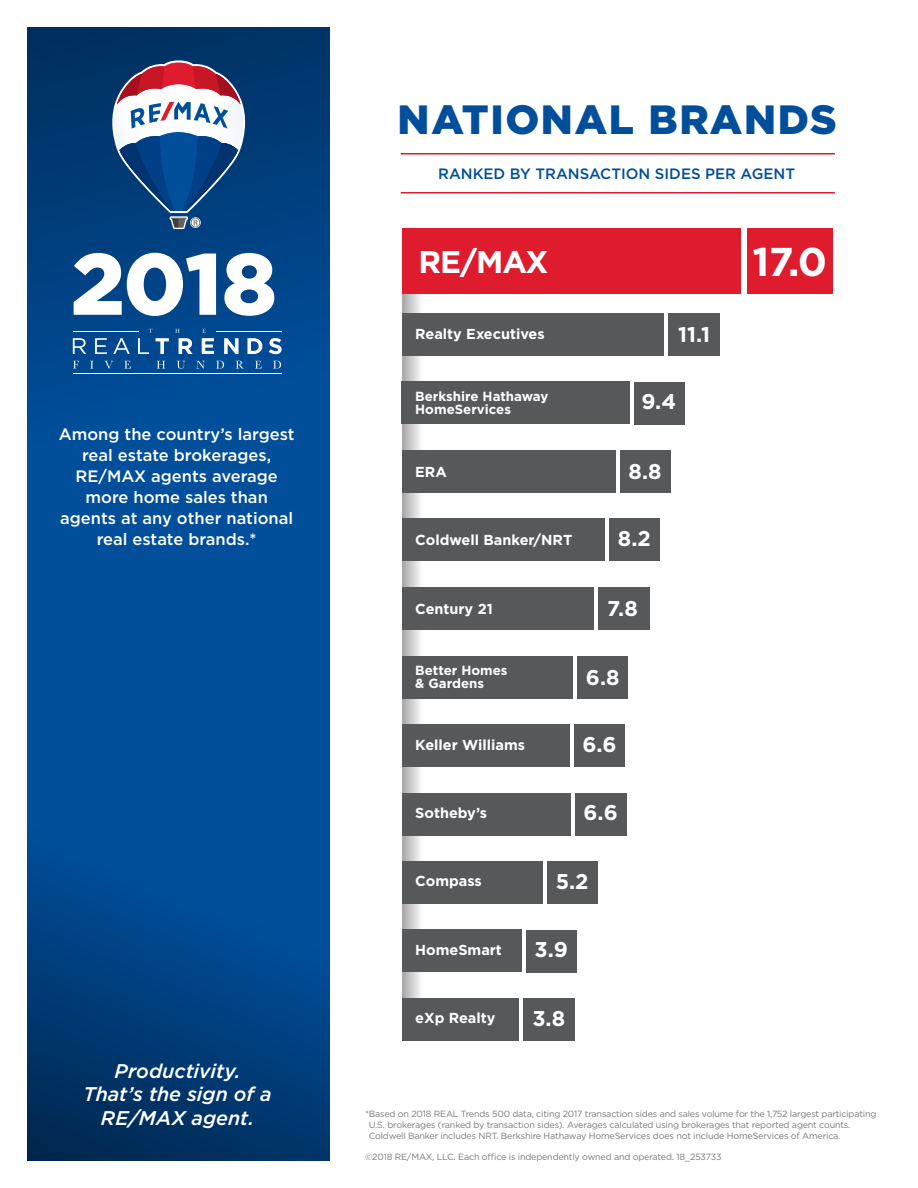
<style>
.page{position:relative;width:918px;height:1188px;background:#fff}
.page>*{position:absolute;margin:0;border:0;box-sizing:border-box;transform-origin:0 0}
.t1{font:900 86.85px "Gotham";color:#fff}
.t2{font:900 40.8px "Gotham";letter-spacing:.04em;color:#014e9b}
.t3{font:700 40.2px "Gotham";color:#fff}
.t4{font:700 31.35px "Gotham";color:#fff}
.t5{font:700 21.3px "Gotham";color:#fff}
.t6{font:italic 500 19.8px/23.5px "Gotham";color:#fff;text-align:center}
.t7{font:500 16.5px/21px "Gotham";color:#fff;text-align:center}
.t8{font:500 15px "Gotham";color:#014e9b}
.t9{font:700 14.4px "Gotham";color:#fff}
.t10{font:700 13.2px/13.2px "Gotham";color:#fff}
.t11{font:9px/10.8px "Gotham";letter-spacing:-.02em;color:#787a7d}
</style>
<div class="page">
<svg style="left:402px;top:294px;width:23px;height:704px"></svg>
<hr style="left:401px;top:192px;width:434px;height:2px;background:#df1c2d">
<hr style="left:401px;top:153px;width:434px;height:1px;background:#df1c2d">
<div style="left:402px;top:228px;width:431px;height:66px;background:#df1c2d"></div>
<div style="left:608px;top:519px;width:52px;height:42px;background:#57585a"></div>
<div style="left:402px;top:519px;width:204px;height:42px;background:#57585a"></div>
<hr style="left:605px;top:515px;width:3px;height:49px;background:#fff">
<div style="left:633px;top:382px;width:52px;height:42px;background:#57585a"></div>
<div style="left:402px;top:382px;width:230px;height:42px;background:#57585a"></div>
<hr style="left:630px;top:378px;width:3px;height:49px;background:#fff">
<div style="left:667px;top:314px;width:53px;height:42px;background:#57585a"></div>
<div style="left:402px;top:314px;width:263px;height:42px;background:#57585a"></div>
<hr style="left:664px;top:309px;width:4px;height:50px;background:#fff">
<div style="left:742px;top:220px;width:5px;height:83px;background:#fff"></div>
<div style="left:597px;top:588px;width:52px;height:42px;background:#57585a"></div>
<div style="left:402px;top:588px;width:195px;height:42px;background:#57585a"></div>
<hr style="left:595px;top:583px;width:3px;height:50px;background:#fff">
<div style="left:618px;top:451px;width:53px;height:42px;background:#57585a"></div>
<div style="left:402px;top:451px;width:216px;height:42px;background:#57585a"></div>
<hr style="left:616px;top:446px;width:3px;height:50px;background:#fff">
<div style="left:576px;top:656px;width:52px;height:42px;background:#57585a"></div>
<div style="left:402px;top:656px;width:173px;height:42px;background:#57585a"></div>
<hr style="left:574px;top:651px;width:3px;height:50px;background:#fff">
<div style="left:573px;top:725px;width:52px;height:42px;background:#57585a"></div>
<div style="left:402px;top:725px;width:170px;height:42px;background:#57585a"></div>
<hr style="left:571px;top:720px;width:3px;height:50px;background:#fff">
<div style="left:574px;top:793px;width:52px;height:42px;background:#57585a"></div>
<div style="left:402px;top:793px;width:172px;height:42px;background:#57585a"></div>
<hr style="left:572px;top:788px;width:3px;height:50px;background:#fff">
<div style="left:545px;top:861px;width:53px;height:43px;background:#57585a"></div>
<div style="left:402px;top:861px;width:143px;height:43px;background:#57585a"></div>
<hr style="left:543px;top:857px;width:3px;height:49px;background:#fff">
<div style="left:524px;top:930px;width:53px;height:42px;background:#57585a"></div>
<div style="left:402px;top:930px;width:122px;height:42px;background:#57585a"></div>
<hr style="left:522px;top:925px;width:3px;height:50px;background:#fff">
<div style="left:522px;top:998px;width:52px;height:43px;background:#57585a"></div>
<div style="left:402px;top:998px;width:122px;height:42px;background:#57585a"></div>
<hr style="left:520px;top:994px;width:3px;height:49px;background:#fff">
<div style="left:27px;top:27px;width:302px;height:1134px;background:#014e9b"></div>
<div style="left:27px;top:27px;width:302px;height:467px;background:linear-gradient(to bottom,#003163,#0454a4)"></div>
<svg style="left:27px;top:865px;width:302px;height:296px"></svg>
<svg style="left:112px;top:60px;width:134px;height:169px;background:#586d98"></svg>
<svg style="left:73px;top:338px;width:13px;height:16px"></svg>
<svg style="left:95px;top:338px;width:12px;height:16px"></svg>
<svg style="left:113px;top:338px;width:17px;height:16px"></svg>
<svg style="left:224px;top:338px;width:15px;height:16px"></svg>
<svg style="left:247px;top:338px;width:15px;height:16px"></svg>
<svg style="left:269px;top:338px;width:13px;height:16px"></svg>
<svg style="left:73px;top:361px;width:6px;height:7px"></svg>
<svg style="left:90px;top:361px;width:4px;height:7px"></svg>
<svg style="left:105px;top:361px;width:8px;height:8px"></svg>
<svg style="left:124px;top:361px;width:7px;height:7px"></svg>
<svg style="left:157px;top:361px;width:8px;height:7px"></svg>
<svg style="left:177px;top:361px;width:8px;height:8px"></svg>
<svg style="left:196px;top:361px;width:9px;height:8px"></svg>
<svg style="left:216px;top:361px;width:8px;height:7px"></svg>
<svg style="left:236px;top:361px;width:8px;height:7px"></svg>
<svg style="left:255px;top:361px;width:7px;height:7px"></svg>
<svg style="left:273px;top:361px;width:8px;height:7px"></svg>
<svg style="left:138px;top:329px;width:31px;height:25px"></svg>
<svg style="left:175px;top:329px;width:18px;height:25px"></svg>
<svg style="left:202px;top:329px;width:12px;height:25px"></svg>
<h1 class="t1" style="left:71px;top:224px;width:207px">2018</h1>
<h3 class="t7" style="left:59px;top:423px;width:237px">Among the country’s largest real estate brokerages,<br>RE/MAX agents average more home sales than agents at any other national real estate brands.*</h3>
<h3 class="t6" style="left:84px;top:1059px;width:190px">Productivity.<br>That’s the sign of a<br>RE/MAX agent.</h3>
<h2 class="t2" style="left:398px;top:92px;width:441px">NATIONAL BRANDS</h2>
<h3 class="t8" style="left:438px;top:164px;width:359px">RANKED BY TRANSACTION SIDES PER AGENT</h3>
<h3 class="t4" style="left:419px;top:241px;width:132px">RE/MAX</h3>
<h3 class="t3" style="left:753px;top:235px;width:76px">17.0</h3>
<h3 class="t9" style="left:415px;top:325px;width:131px">Realty Executives</h3>
<h3 class="t5" style="left:678px;top:320px;width:34px">11.1</h3>
<h3 class="t10" style="left:415px;top:390px;width:135px">Berkshire Hathaway<br>HomeServices</h3>
<h3 class="t5" style="left:641px;top:388px;width:36px">9.4</h3>
<h3 class="t9" style="left:415px;top:462px;width:33px">ERA</h3>
<h3 class="t5" style="left:629px;top:457px;width:34px">8.8</h3>
<h3 class="t9" style="left:415px;top:530px;width:159px">Coldwell Banker/NRT</h3>
<h3 class="t5" style="left:618px;top:524px;width:34px">8.2</h3>
<h3 class="t9" style="left:415px;top:599px;width:79px">Century 21</h3>
<h3 class="t5" style="left:607px;top:595px;width:32px">7.8</h3>
<h3 class="t10" style="left:415px;top:664px;width:94px">Better Homes &amp; Gardens</h3>
<h3 class="t5" style="left:586px;top:663px;width:35px">6.8</h3>
<h3 class="t9" style="left:415px;top:735px;width:111px">Keller Williams</h3>
<h3 class="t5" style="left:582px;top:730px;width:36px">6.6</h3>
<h3 class="t9" style="left:415px;top:803px;width:73px">Sotheby’s</h3>
<h3 class="t5" style="left:584px;top:799px;width:36px">6.6</h3>
<h3 class="t9" style="left:415px;top:872px;width:68px">Compass</h3>
<h3 class="t5" style="left:556px;top:867px;width:34px">5.2</h3>
<h3 class="t9" style="left:415px;top:940px;width:88px">HomeSmart</h3>
<h3 class="t5" style="left:534px;top:935px;width:35px">3.9</h3>
<h3 class="t9" style="left:415px;top:1009px;width:82px">eXp Realty</h3>
<h3 class="t5" style="left:532px;top:1004px;width:34px">3.8</h3>
<p class="t11" style="left:369px;top:1108px;width:509px;text-indent:-4px">*Based on 2018 REAL Trends 500 data, citing 2017 transaction sides and sales volume for the 1,752 largest participating<br>U.S. brokerages (ranked by transaction sides). Averages calculated using brokerages that reported agent counts.<br>Coldwell Banker includes NRT. Berkshire Hathaway HomeServices does not include HomeServices of America.</p>
<p class="t11" style="left:365px;top:1151px;width:358px">©2018 RE/MAX, LLC. Each office is independently owned and operated. 18_253733</p>
</div>
